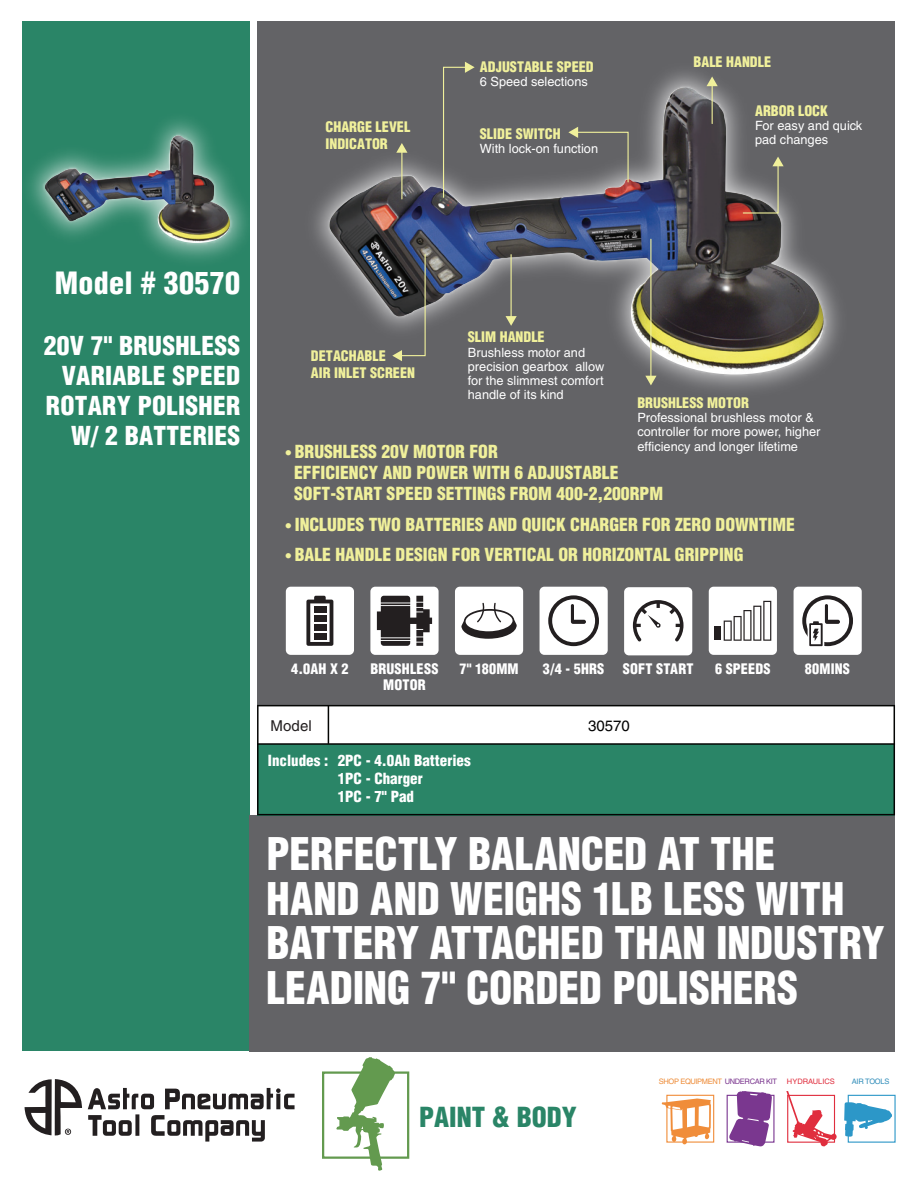
<style>
.page{position:relative;width:918px;height:1188px;background:#fff}
.page>*{position:absolute;margin:0;border:0;box-sizing:border-box;transform-origin:0 0}
.t1{font:900 condensed 43.95px/44.5px "Helvetica";letter-spacing:-.005em;color:#fff;scale:.95 1}
.t2{font:900 condensed 30px "Helvetica";letter-spacing:.01em;color:#fff}
.t3{font:900 condensed 27px "Helvetica";color:#2a8567}
.t4{font:900 condensed 25.5px/30px "Helvetica";letter-spacing:.01em;color:#fff;text-align:right}
.t5{font:900 condensed 17.55px/21.1px "Helvetica";color:#f0f09b}
.t6{font:900 condensed 15px/18px "Helvetica";color:#fff}
.t7{font:15px "Helvetica";letter-spacing:.01em;color:#231f20}
.t8{font:15px "Helvetica";color:#030303}
.t9{font:900 condensed 14.25px/17.1px "Helvetica";color:#f0f09b}
.t10{font:900 condensed 14.25px "Helvetica";letter-spacing:.015em;color:#fff}
.t11{font:12.75px/14.2px "Helvetica";color:#fff}
.t12{font:7.5px "Helvetica";letter-spacing:-.05em;color:#ee8d3a}
.t13{font:7.5px "Helvetica";color:#e02e3e}
.t14{font:7.5px "Helvetica";letter-spacing:-.025em;color:#328eba}
.s1{font-size:14.1px}
.s2{color:#7c3890}
</style>
<div class="page">
<div style="left:22px;top:21px;width:228px;height:1030px;background:#2a8567"></div>
<div style="left:257px;top:21px;width:638px;height:684px;background:#636366"></div>
<div style="left:709px;top:587px;width:68px;height:68px;background:#fff;border-radius:5px"></div>
<div style="left:714px;top:627px;width:7px;height:13px;background:#231f20"></div>
<svg style="left:724px;top:601px;width:47px;height:40px"></svg>
<div style="left:286px;top:587px;width:68px;height:68px;background:#fff;border-radius:5px"></div>
<svg style="left:306px;top:596px;width:27px;height:50px"></svg>
<div style="left:370px;top:587px;width:69px;height:68px;background:#fff;border-radius:5px"></div>
<svg style="left:377px;top:596px;width:55px;height:50px"></svg>
<div style="left:455px;top:587px;width:68px;height:68px;background:#fff;border-radius:5px"></div>
<svg style="left:461px;top:603px;width:56px;height:36px"></svg>
<div style="left:540px;top:587px;width:68px;height:68px;background:#fff;border-radius:5px"></div>
<svg style="left:548px;top:595px;width:51px;height:51px"></svg>
<div style="left:624px;top:587px;width:68px;height:68px;background:#fff;border-radius:5px"></div>
<svg style="left:633px;top:600px;width:51px;height:41px"></svg>
<div style="left:794px;top:587px;width:68px;height:68px;background:#fff;border-radius:5px"></div>
<svg style="left:802px;top:595px;width:51px;height:52px"></svg>
<div style="left:250px;top:815px;width:645px;height:236px;background:#636366"></div>
<svg style="left:25px;top:1079px;width:270px;height:63px"></svg>
<svg style="left:257px;top:705px;width:638px;height:110px;fill:#2a8567"></svg>
<hr style="left:257px;top:743px;width:638px;height:2px;background:#040503">
<div style="left:666px;top:1095px;width:48px;height:48px;border:1px solid #f08d3a"></div>
<svg style="left:662px;top:1098px;width:49px;height:46px"></svg>
<svg style="left:786px;top:1091px;width:51px;height:56px"></svg>
<div style="left:787px;top:1095px;width:48px;height:48px;border:1px solid #e02e3e"></div>
<svg style="left:336px;top:1057px;width:59px;height:114px"></svg>
<div style="left:322px;top:1071px;width:87px;height:88px;border:2px solid #639a4f"></div>
<div style="left:727px;top:1095px;width:48px;height:48px;border:1px solid #7b3791"></div>
<svg style="left:728px;top:1091px;width:44px;height:56px"></svg>
<svg style="left:844px;top:1102px;width:48px;height:35px"></svg>
<div style="left:848px;top:1095px;width:48px;height:48px;border:1px solid #2c97c8"></div>
<img style="left:314px;top:72px;width:525px;height:318px">
<img style="left:329px;top:87px;width:506px;height:288px">
<img style="left:29px;top:168px;width:218px;height:75px">
<img style="left:38px;top:120px;width:202px;height:140px">
<img style="left:45px;top:135px;width:189px;height:108px">
<hr style="left:650px;top:239px;width:1px;height:138px;background:#f0f09b">
<svg style="left:645px;top:376px;width:12px;height:9px"></svg>
<hr style="left:511px;top:255px;width:1px;height:63px;background:#f0f09b">
<svg style="left:506px;top:316px;width:11px;height:10px"></svg>
<svg style="left:442px;top:62px;width:33px;height:136px"></svg>
<svg style="left:568px;top:127px;width:61px;height:56px"></svg>
<svg style="left:742px;top:157px;width:42px;height:57px"></svg>
<hr style="left:401px;top:151px;width:1px;height:48px;background:#f0f09b">
<svg style="left:396px;top:143px;width:11px;height:10px"></svg>
<svg style="left:392px;top:254px;width:34px;height:107px"></svg>
<hr style="left:712px;top:85px;width:1px;height:39px;background:#f0f09b">
<svg style="left:707px;top:76px;width:11px;height:10px"></svg>
<p class="t9" style="left:326px;top:118px;width:86px">CHARGE LEVEL<br>INDICATOR</p>
<p class="t9" style="left:480px;top:58px;width:115px">ADJUSTABLE SPEED</p>
<p class="t11" style="left:480px;top:74px;width:109px">6 Speed selections</p>
<p class="t9" style="left:480px;top:125px;width:82px">SLIDE SWITCH</p>
<p class="t11" style="left:480px;top:141px;width:120px">With lock-on function</p>
<p class="t9" style="left:694px;top:53px;width:79px">BALE HANDLE</p>
<p class="t9" style="left:755px;top:102px;width:74px">ARBOR LOCK</p>
<p class="t11" style="left:755px;top:118px;width:109px">For easy and quick pad changes</p>
<h2 class="t2" style="left:55px;top:264px;width:187px">Model # 30570</h2>
<h3 class="t4" style="left:44px;top:331px;width:198px">20V 7" BRUSHLESS<br>VARIABLE SPEED<br>ROTARY POLISHER<br>W/ 2 BATTERIES</h3>
<p class="t9" style="left:468px;top:328px;width:78px">SLIM HANDLE</p>
<p class="t11" style="left:468px;top:345px;width:138px">Brushless motor and precision gearbox allow for the slimmest comfort handle of its kind</p>
<p class="t9" style="left:311px;top:347px;width:106px">DETACHABLE<br>AIR INLET SCREEN</p>
<p class="t9" style="left:637px;top:394px;width:113px">BRUSHLESS MOTOR</p>
<p class="t11" style="left:637px;top:411px;width:185px">Professional brushless motor &amp; controller for more power, higher efficiency and longer lifetime</p>
<h3 class="t5" style="left:294px;top:441px;width:370px;text-indent:-9px"><span class="s1">•</span> BRUSHLESS 20V MOTOR FOR<br>EFFICIENCY AND POWER WITH 6 ADJUSTABLE<br>SOFT-START SPEED SETTINGS FROM 400-2,200RPM</h3>
<h3 class="t5" style="left:285px;top:514px;width:511px"><span class="s1">•</span> INCLUDES TWO BATTERIES AND QUICK CHARGER FOR ZERO DOWNTIME</h3>
<h3 class="t5" style="left:285px;top:544px;width:460px"><span class="s1">•</span> BALE HANDLE DESIGN FOR VERTICAL OR HORIZONTAL GRIPPING</h3>
<p class="t10" style="left:291px;top:660px;width:59px">4.0AH X 2</p>
<p class="t10" style="left:370px;top:660px;width:70px">BRUSHLESS</p>
<p class="t10" style="left:715px;top:660px;width:57px">6 SPEEDS</p>
<p class="t10" style="left:805px;top:660px;width:47px">80MINS</p>
<p class="t10" style="left:383px;top:676px;width:44px">MOTOR</p>
<p class="t10" style="left:460px;top:660px;width:61px">7" 180MM</p>
<p class="t10" style="left:543px;top:660px;width:63px">3/4 - 5HRS</p>
<p class="t10" style="left:623px;top:660px;width:72px">SOFT START</p>
<p class="t7" style="left:270px;top:717px;width:43px">Model</p>
<p class="t6" style="left:268px;top:751px;width:62px">Includes :</p>
<p class="t6" style="left:338px;top:751px;width:134px">2PC - 4.0Ah Batteries<br>1PC - Charger<br>1PC - 7" Pad</p>
<p class="t8" style="left:588px;top:717px;width:43px">30570</p>
<h1 class="t1" style="left:266px;top:831px;width:652px">PERFECTLY BALANCED AT THE<br>HAND AND WEIGHS 1LB LESS WITH<br>BATTERY ATTACHED THAN INDUSTRY<br>LEADING 7" CORDED POLISHERS</h1>
<h3 class="t3" style="left:419px;top:1100px;width:159px">PAINT &amp; BODY</h3>
<p class="t12" style="left:659px;top:1077px;width:120px">SHOP EQUIPMENT <span class="s2">UNDERCAR KIT</span></p>
<p class="t13" style="left:787px;top:1077px;width:49px">HYDRAULICS</p>
<p class="t14" style="left:852px;top:1077px;width:39px">AIR TOOLS</p>
</div>
